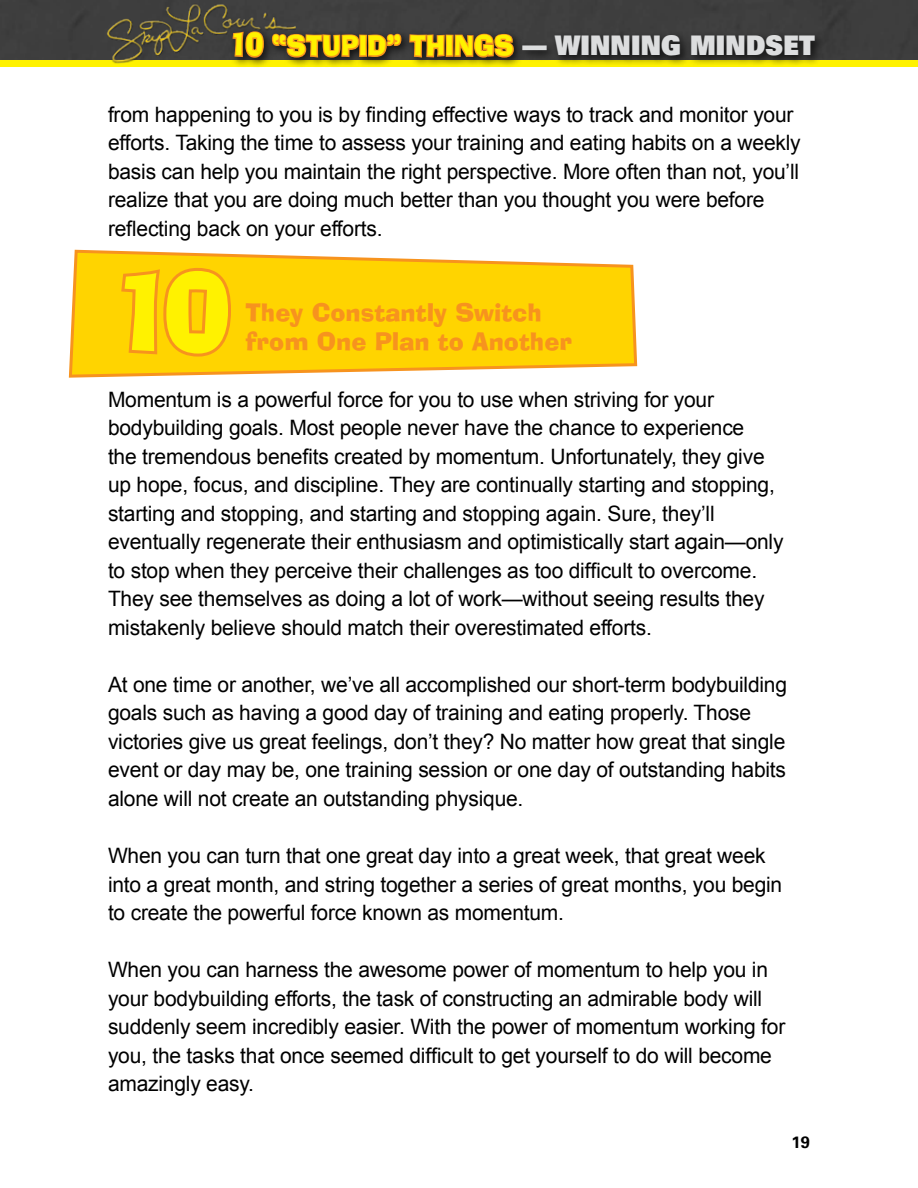
<style>
.page{position:relative;width:918px;height:1188px;background:#fff}
.page>*{position:absolute;margin:0;border:0;box-sizing:border-box;transform-origin:0 0}
.t1{font:103.5px "Ad Lib BT";color:#fff200}
.t2{font:900 27px "Univers";letter-spacing:.01em;color:#dcddde;scale:.9 1}
.t3{font:24.3px/28.5px "Ad Lib BT";color:#f7931e}
.t4{font:21.15px/28.5px "Arial";letter-spacing:-.01em;color:#000}
.t5{font:700 16.5px "Univers";color:#000}
.s1{font-family:"Ad Lib BT";font-weight:400;font-size:30px;color:#fff200}
.s2{font-family:"Ad Lib BT";font-weight:400;color:#fff200}
</style>
<div class="page">
<svg style="left:0;top:59px;width:918px;height:7px"></svg>
<div style="left:0;top:0;width:918px;height:59px;background:#3e3e3e"></div>
<div style="left:228px;top:26px;width:598px;height:43px;background:#000;opacity:.75"></div>
<svg style="left:271px;top:26px;width:244px;height:43px;background:#8c6f2c"></svg>
<img style="left:102px;top:0;width:197px;height:68px">
<svg style="left:68px;top:249px;width:570px;height:129px;background:#fed626"></svg>
<svg style="left:118px;top:265px;width:116px;height:95px;background:#fcbf09"></svg>
<p class="t2" style="left:230px;top:28px;width:652px"><span class="s1">10</span> <span class="s2">“STUPID” THINGS</span> — WINNing MINDSET</p>
<p class="t4" style="left:108px;top:100px;width:694px">from happening to you is by finding effective ways to track and monitor your efforts. Taking the time to assess your training and eating habits on a weekly basis can help you maintain the right perspective. More often than not, you’ll realize that you are doing much better than you thought you were before reflecting back on your efforts.</p>
<h1 class="t1" style="left:108px;top:248px;width:126px">10</h1>
<p class="t3" style="left:245px;top:298px;width:328px">They Constantly Switch from One Plan to Another</p>
<p class="t4" style="left:108px;top:385px;width:677px">Momentum is a powerful force for you to use when striving for your bodybuilding goals. Most people never have the chance to experience<br>the tremendous benefits created by momentum. Unfortunately, they give up hope, focus, and discipline. They are continually starting and stopping, starting and stopping, and starting and stopping again. Sure, they’ll eventually regenerate their enthusiasm and optimistically start again—only to stop when they perceive their challenges as too difficult to overcome.<br>They see themselves as doing a lot of work—without seeing results they mistakenly believe should match their overestimated efforts.</p>
<p class="t4" style="left:108px;top:671px;width:681px">At one time or another, we’ve all accomplished our short-term bodybuilding goals such as having a good day of training and eating properly. Those victories give us great feelings, don’t they? No matter how great that single event or day may be, one training session or one day of outstanding habits alone will not create an outstanding physique.</p>
<p class="t4" style="left:108px;top:842px;width:676px">When you can turn that one great day into a great week, that great week into a great month, and string together a series of great months, you begin to create the powerful force known as momentum.</p>
<p class="t4" style="left:108px;top:956px;width:679px">When you can harness the awesome power of momentum to help you in your bodybuilding efforts, the task of constructing an admirable body will suddenly seem incredibly easier. With the power of momentum working for you, the tasks that once seemed difficult to get yourself to do will become amazingly easy.</p>
<p class="t5" style="left:792px;top:1131px;width:20px">19</p>
</div>
